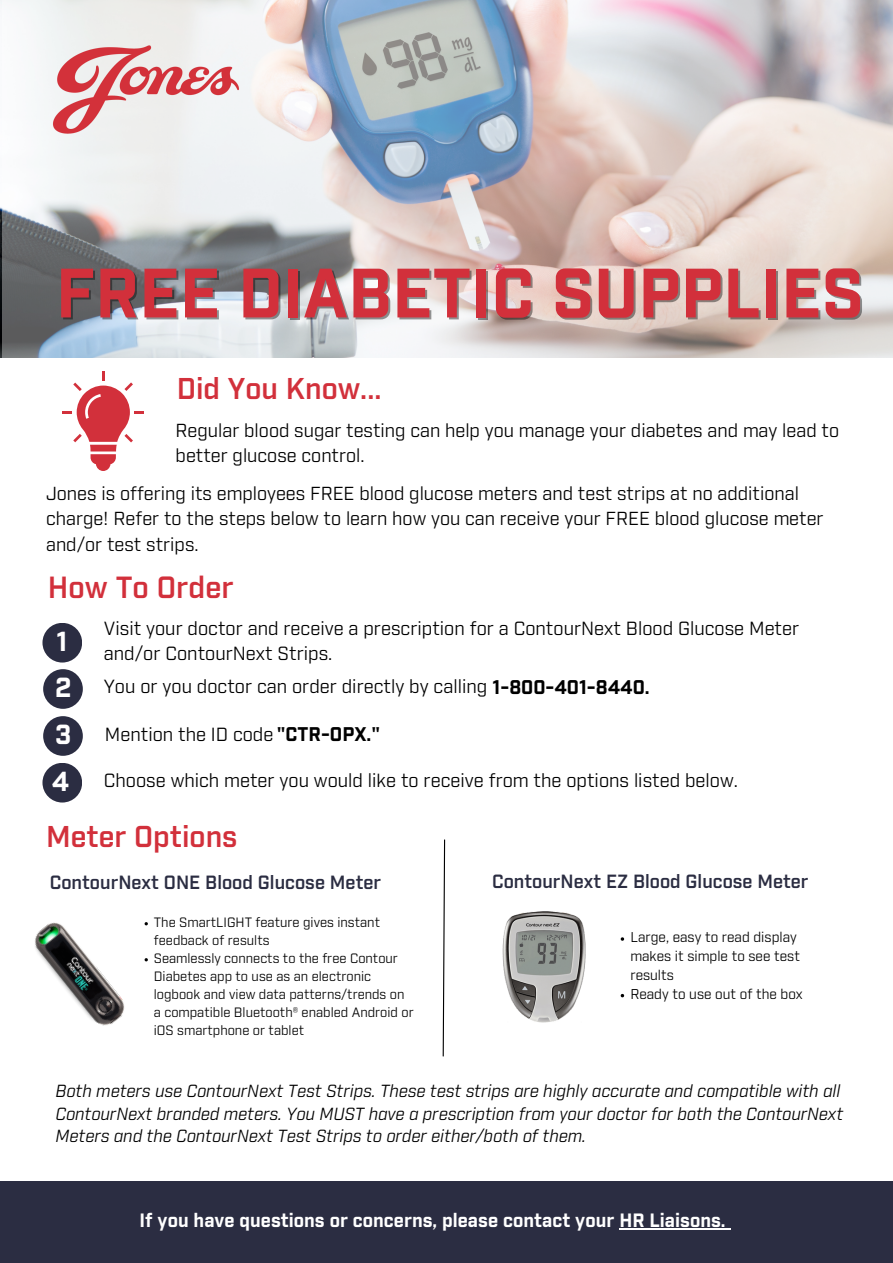
<style>
.page{position:relative;width:893px;height:1263px;background:#fff}
.page>*{position:absolute;margin:0;border:0;box-sizing:border-box;transform-origin:0 0}
.t1{font:700 67.72px "Industry";color:#d2303b}
.t2{font:600 29.7px "Industry";color:#d2303b}
.t3{font:600 29.17px "Industry";color:#d2303b}
.t4{font:700 26.78px "Industry";color:#fff}
.t5{font:700 19.2px "Industry";color:#000}
.t6{font:700 18.75px "Industry";color:#fff}
.t7{font:600 18.6px "Industry";color:#2b2d42}
.t8{font:18.52px/24.7px "Industry";color:#000}
.t9{font:600 18.52px "Industry";color:#2b2d42}
.t10{font:18.3px/25.2px "Industry";color:#000}
.t11{font:italic 17.02px/22.4px "Industry";color:#000}
.t12{font:13.8px/18.8px "Industry";color:#000}
.t13{font:13.12px/18px "Industry";color:#000}
.s1{font-weight:700;font-size:19.2px}
</style>
<div class="page">
<svg style="left:62px;top:371px;width:82px;height:100px"></svg>
<img style="left:35px;top:922px;width:113px;height:104px">
<img style="left:502px;top:911px;width:84px;height:111px">
<img style="left:2px;top:0;width:891px;height:358px">
<svg style="left:442px;top:839px;width:4px;height:218px"></svg>
<div style="left:0;top:1181px;width:893px;height:82px;background:#2b2d42"></div>
<img style="left:30px;top:0;width:232px;height:206px">
<div style="left:42px;top:623px;width:40px;height:39px;background:#2b2d42;border-radius:50%"></div>
<svg style="left:620px;top:937px;width:4px;height:4px"></svg>
<hr style="left:619px;top:1228px;width:106px;height:2px;background:#fff">
<div style="left:43px;top:669px;width:40px;height:40px;background:#2b2d42;border-radius:50%"></div>
<div style="left:43px;top:716px;width:40px;height:40px;background:#2b2d42;border-radius:50%"></div>
<div style="left:42px;top:763px;width:40px;height:39px;background:#2b2d42;border-radius:50%"></div>
<p class="t1" style="left:56px;top:264px;width:809px">FREE DIABETIC SUPPLIES</p>
<p class="t3" style="left:177px;top:376px;width:206px">Did You Know...</p>
<p class="t10" style="left:176px;top:419px;width:665px">Regular blood sugar testing can help you manage your diabetes and may lead to better glucose control.</p>
<p class="t10" style="left:46px;top:482px;width:779px">Jones is offering its employees FREE blood glucose meters and test strips at no additional charge! Refer to the steps below to learn how you can receive your FREE blood glucose meter and/or test strips.</p>
<p class="t2" style="left:48px;top:575px;width:187px">How To Order</p>
<p class="t8" style="left:104px;top:617px;width:697px">Visit your doctor and receive a prescription for a ContourNext Blood Glucose Meter and/or ContourNext Strips.</p>
<p class="t4" style="left:57px;top:629px;width:12px">1</p>
<p class="t4" style="left:55px;top:676px;width:18px">2</p>
<p class="t4" style="left:55px;top:723px;width:18px">3</p>
<p class="t4" style="left:52px;top:769px;width:19px">4</p>
<p class="t8" style="left:104px;top:675px;width:385px">You or you doctor can order directly by calling</p>
<p class="t5" style="left:492px;top:679px;width:159px">1-800-401-8440.</p>
<p class="t8" style="left:105px;top:723px;width:277px">Mention the ID code <span class="s1">"CTR-OPX."</span></p>
<p class="t8" style="left:104px;top:769px;width:635px">Choose which meter you would like to receive from the options listed below.</p>
<p class="t3" style="left:46px;top:824px;width:193px">Meter Options</p>
<p class="t7" style="left:50px;top:874px;width:333px">ContourNext ONE Blood Glucose Meter</p>
<p class="t9" style="left:492px;top:874px;width:318px">ContourNext EZ Blood Glucose Meter</p>
<p class="t13" style="left:154px;top:914px;width:228px">The SmartLIGHT feature gives instant feedback of results</p>
<p class="t13" style="left:154px;top:950px;width:261px">Seamlessly connects to the free Contour Diabetes app to use as an electronic logbook and view data patterns/trends on a compatible Bluetooth® enabled Android or iOS smartphone or tablet</p>
<p class="t12" style="left:630px;top:929px;width:171px">Large, easy to read display makes it simple to see test results</p>
<p class="t12" style="left:630px;top:985px;width:174px">Ready to use out of the box</p>
<p class="t11" style="left:56px;top:1081px;width:789px">Both meters use ContourNext Test Strips. These test strips are highly accurate and compatible with all<br>ContourNext branded meters. You MUST have a prescription from your doctor for both the ContourNext<br>Meters and the ContourNext Test Strips to order either/both of them.</p>
<p class="t6" style="left:140px;top:1212px;width:587px">If you have questions or concerns, please contact your HR Liaisons.</p>
</div>
